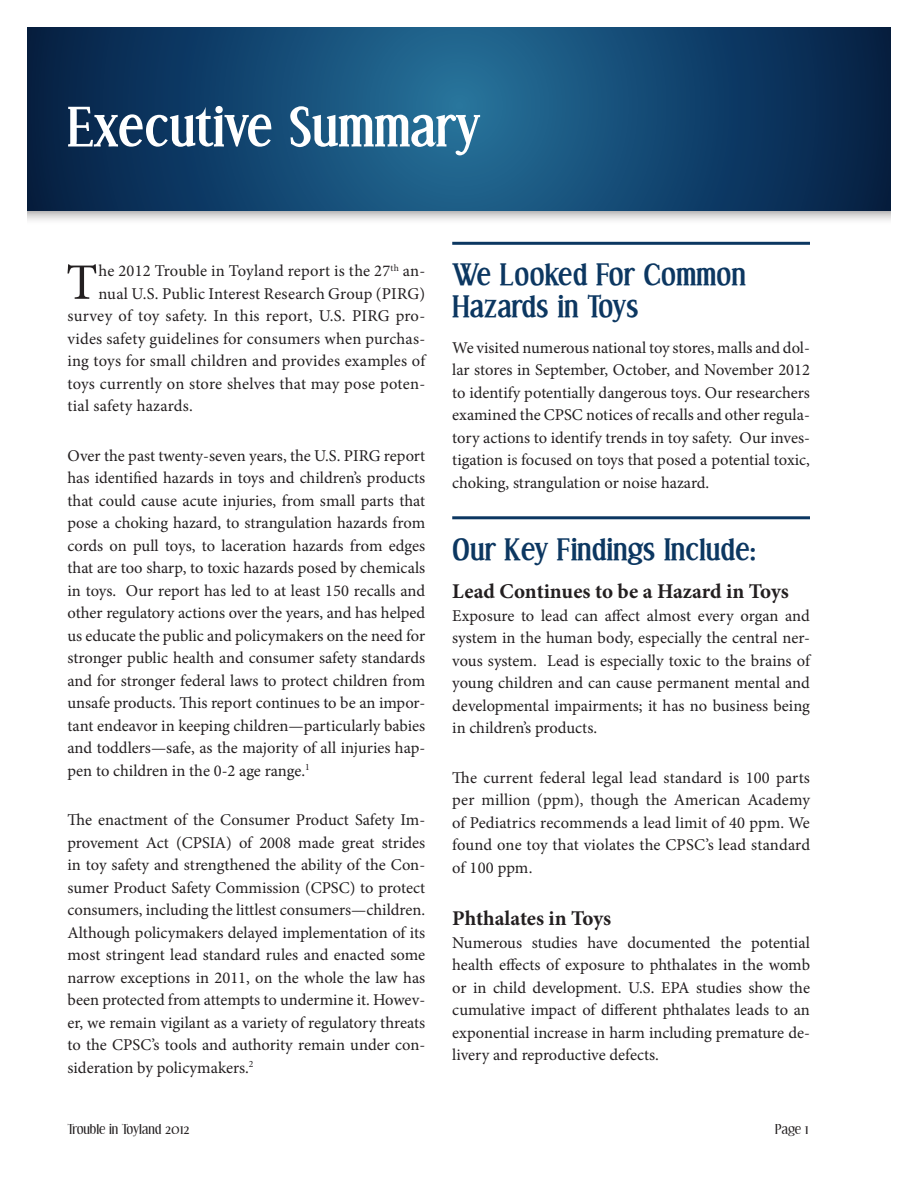
<style>
.page{position:relative;width:918px;height:1188px;background:#fff}
.page>*{position:absolute;margin:0;border:0;box-sizing:border-box;transform-origin:0 0}
.t1{font:700 54px "Effloresce";color:#fff}
.t2{font:51.15px "Minion Pro";color:#231f20}
.t3{font:700 30px/31.5px "Effloresce";color:#0c3761}
.t4{font:700 21px "Minion Pro";letter-spacing:-.005em;color:#231f20}
.t5{font:16.5px/22.5px "Minion Pro";letter-spacing:.005em;color:#231f20;text-align:justify}
.t6{font:13.5px "Effloresce";color:#231f20}
</style>
<div class="page">
<div style="left:27px;top:27px;width:864px;height:199px;background:#231f20;opacity:.75"></div>
<svg style="left:27px;top:27px;width:864px;height:183px;background:#12446d"></svg>
<hr style="left:452px;top:242px;width:358px;height:3px;background:#0c3761">
<hr style="left:452px;top:516px;width:358px;height:3px;background:#0c3761">
<h1 class="t1" style="left:68px;top:97px;width:414px">Executive Summary</h1>
<h2 class="t2" style="left:66px;top:248px;width:33px">T</h2>
<p class="t5" style="left:98px;top:260px;width:328px">he 2012 Trouble in Toyland report is the 27<sup>th</sup> an-</p>
<p class="t5" style="left:98px;top:282px;width:328px">nual U.S. Public Interest Research Group (PIRG)</p>
<p class="t5" style="left:68px;top:305px;width:359px">survey of toy safety. In this report, U.S. PIRG pro-</p>
<p class="t5" style="left:68px;top:327px;width:359px">vides safety guidelines for consumers when purchas-</p>
<p class="t5" style="left:68px;top:350px;width:359px">ing toys for small children and provides examples of</p>
<p class="t5" style="left:68px;top:372px;width:359px">toys currently on store shelves that may pose poten-</p>
<p class="t5" style="left:68px;top:395px;width:127px">tial safety hazards.</p>
<p class="t5" style="left:68px;top:444px;width:359px">Over the past twenty-seven years, the U.S. PIRG report has identified hazards in toys and children’s products that could cause acute injuries, from small parts that pose a choking hazard, to strangulation hazards from cords on pull toys, to laceration hazards from edges that are too sharp, to toxic hazards posed by chemicals in toys. Our report has led to at least 150 recalls and other regulatory actions over the years, and has helped us educate the public and policymakers on the need for stronger public health and consumer safety standards and for stronger federal laws to protect children from unsafe products. This report continues to be an impor&shy;tant endeavor in keeping children—particularly babies and toddlers—safe, as the majority of all injuries hap&shy;pen to children in the 0-2 age range.<sup>1</sup></p>
<p class="t5" style="left:68px;top:809px;width:359px">The enactment of the Consumer Product Safety Im&shy;provement Act (CPSIA) of 2008 made great strides in toy safety and strengthened the ability of the Con&shy;sumer Product Safety Commission (CPSC) to protect consumers, including the littlest consumers—children.<br>Although policymakers delayed implementation of its most stringent lead standard rules and enacted some narrow exceptions in 2011, on the whole the law has been protected from attempts to undermine it. Howev&shy;er, we remain vigilant as a variety of regulatory threats to the CPSC’s tools and authority remain under con&shy;sideration by policymakers.<sup>2</sup></p>
<h3 class="t3" style="left:452px;top:261px;width:295px">We Looked For Common<br>Hazards in Toys</h3>
<p class="t5" style="left:452px;top:336px;width:359px">We visited numerous national toy stores, malls and dol&shy;lar stores in September, October, and November 2012 to identify potentially dangerous toys. Our researchers examined the CPSC notices of recalls and other regula&shy;tory actions to identify trends in toy safety. Our inves&shy;tigation is focused on toys that posed a potential toxic, choking, strangulation or noise hazard.</p>
<h3 class="t3" style="left:452px;top:535px;width:305px">Our Key Findings Include:</h3>
<p class="t4" style="left:452px;top:577px;width:338px">Lead Continues to be a Hazard in Toys</p>
<p class="t5" style="left:452px;top:605px;width:359px">Exposure to lead can affect almost every organ and system in the human body, especially the central ner&shy;vous system. Lead is especially toxic to the brains of young children and can cause permanent mental and developmental impairments; it has no business being in children’s products.</p>
<p class="t5" style="left:452px;top:767px;width:359px">The current federal legal lead standard is 100 parts per million (ppm), though the American Academy of Pediatrics recommends a lead limit of 40 ppm. We found one toy that violates the CPSC’s lead standard of 100 ppm.</p>
<p class="t4" style="left:452px;top:904px;width:161px">Phthalates in Toys</p>
<p class="t5" style="left:452px;top:931px;width:359px">Numerous studies have documented the potential health effects of exposure to phthalates in the womb or in child development. U.S. EPA studies show the cumulative impact of different phthalates leads to an exponential increase in harm including premature de&shy;livery and reproductive defects.</p>
<p class="t6" style="left:68px;top:1122px;width:123px">Trouble in Toyland 2012</p>
<p class="t6" style="left:775px;top:1122px;width:35px">Page 1</p>
</div>
